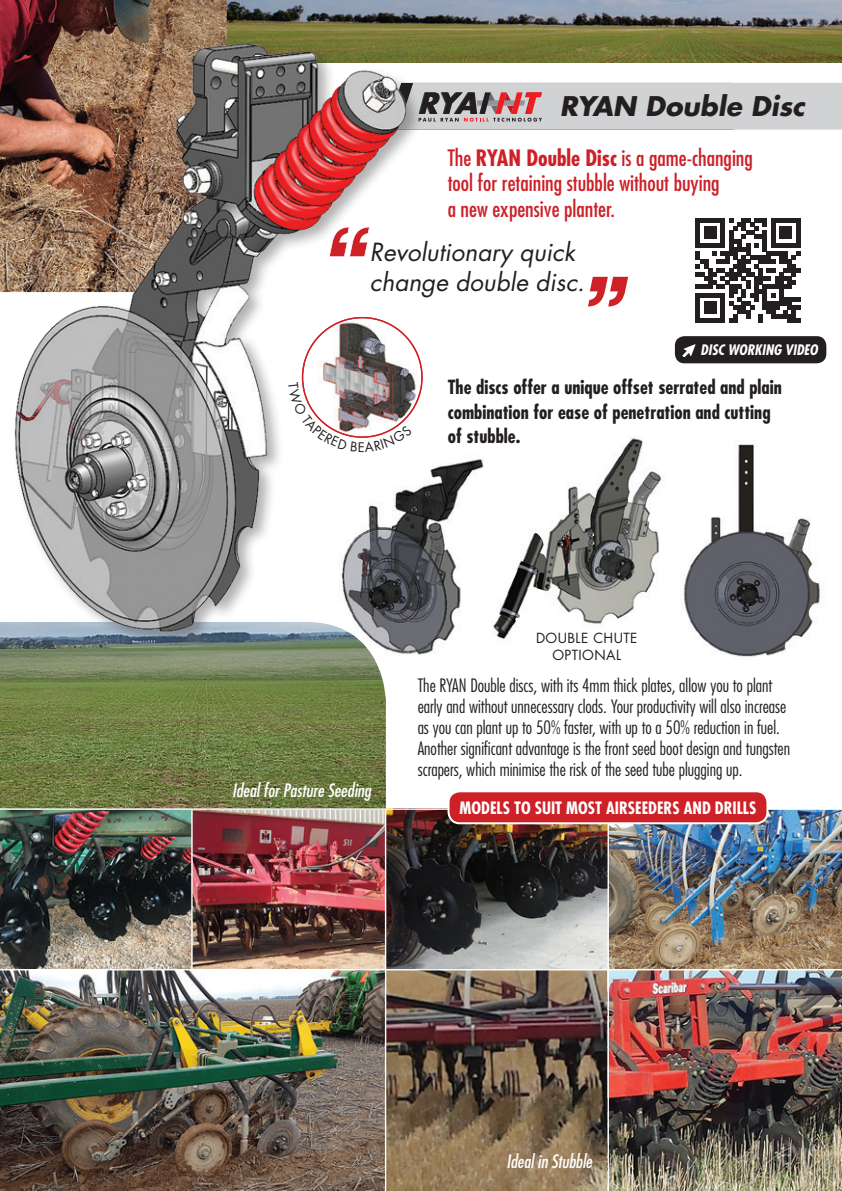
<style>
.page{position:relative;width:842px;height:1191px;background:#fff}
.page>*{position:absolute;margin:0;border:0;box-sizing:border-box;transform-origin:0 0}
.t1{font:italic 700 26.4px "Futura";color:#231f20}
.t2{font:italic 24.4px/29.6px "Futura";color:#231f20}
.t3{font:condensed 22px/25.4px "Futura";color:#cd2027}
.t4{font:700 condensed 19px/24.6px "Futura";color:#231f20}
.t5{font:300 condensed 18px/21px "Futura";color:#231f20}
.t6{font:italic condensed 18px "Futura";color:#fff}
.t7{font:700 condensed 16.6px "Futura";color:#fff}
.t8{font:italic 700 condensed 14.2px "Futura";color:#fff}
.t9{font:13.6px/17.2px "Futura";letter-spacing:.03em;color:#231f20;text-align:center}
.s1{font-weight:700}
</style>
<div class="page">
<img style="left:386px;top:459px;width:98px;height:196px">
<img style="left:683px;top:444px;width:137px;height:213px">
<img style="left:493px;top:438px;width:169px;height:202px">
<img style="left:0;top:645px;width:386px;height:324px">
<img style="left:227px;top:0;width:615px;height:62px">
<svg style="left:423px;top:83px;width:419px;height:47px;background:#c7c2c4"></svg>
<img style="left:386px;top:810px;width:221px;height:159px">
<img style="left:609px;top:810px;width:233px;height:159px">
<img style="left:0;top:970px;width:842px;height:221px">
<hr style="left:607px;top:810px;width:2px;height:381px;background:#fff">
<hr style="left:191px;top:810px;width:2px;height:159px;background:#fff">
<hr style="left:0;top:808px;width:842px;height:2px;background:#fff">
<hr style="left:385px;top:810px;width:1px;height:381px;background:#fff">
<img style="left:0;top:0;width:227px;height:31px">
<div style="left:12px;top:40px;width:411px;height:608px;background:#231f20;opacity:.35"></div>
<img style="left:0;top:31px;width:411px;height:614px">
<svg style="left:329px;top:227px;width:41px;height:30px"></svg>
<svg style="left:588px;top:277px;width:40px;height:29px"></svg>
<div style="left:448px;top:791px;width:319px;height:32px;background:#cd2027;border-radius:11px"></div>
<div style="left:447px;top:790px;width:321px;height:34px;border:2px solid #fff;border-radius:11px"></div>
<img style="left:303px;top:318px;width:119px;height:119px">
<svg style="left:696px;top:218px;width:104px;height:104px"></svg>
<div style="left:675px;top:336px;width:151px;height:27px;background:#231f20;border-radius:10px"></div>
<svg style="left:682px;top:344px;width:13px;height:13px"></svg>
<svg style="left:288px;top:382px;width:124px;height:70px"></svg>
<h1 class="t1" style="left:560px;top:87px;width:247px">RYAN Double Disc</h1>
<p class="t3" style="left:448px;top:145px;width:307px">The <span class="s1">RYAN Double Disc</span> is a game-changing tool for retaining stubble without buying<br>a new expensive planter.</p>
<h2 class="t2" style="left:370px;top:237px;width:216px">Revolutionary quick change double disc.</h2>
<p class="t8" style="left:701px;top:341px;width:119px">DISC WORKING VIDEO</p>
<p class="t4" style="left:448px;top:374px;width:336px">The discs offer a unique offset serrated and plain combination for ease of penetration and cutting of stubble.</p>
<p class="t9" style="left:536px;top:629px;width:103px">DOUBLE CHUTE<br>OPTIONAL</p>
<p class="t6" style="left:232px;top:779px;width:140px">Ideal for Pasture Seeding</p>
<p class="t5" style="left:418px;top:675px;width:374px">The RYAN Double discs, with its 4mm thick plates, allow you to plant early and without unnecessary clods. Your productivity will also increase as you can plant up to 50% faster, with up to a 50% reduction in fuel.<br>Another significant advantage is the front seed boot design and tungsten scrapers, which minimise the risk of the seed tube plugging up.</p>
<p class="t7" style="left:460px;top:797px;width:298px">MODELS TO SUIT MOST AIRSEEDERS AND DRILLS</p>
<p class="t6" style="left:506px;top:1149px;width:87px">Ideal in Stubble</p>
</div>
